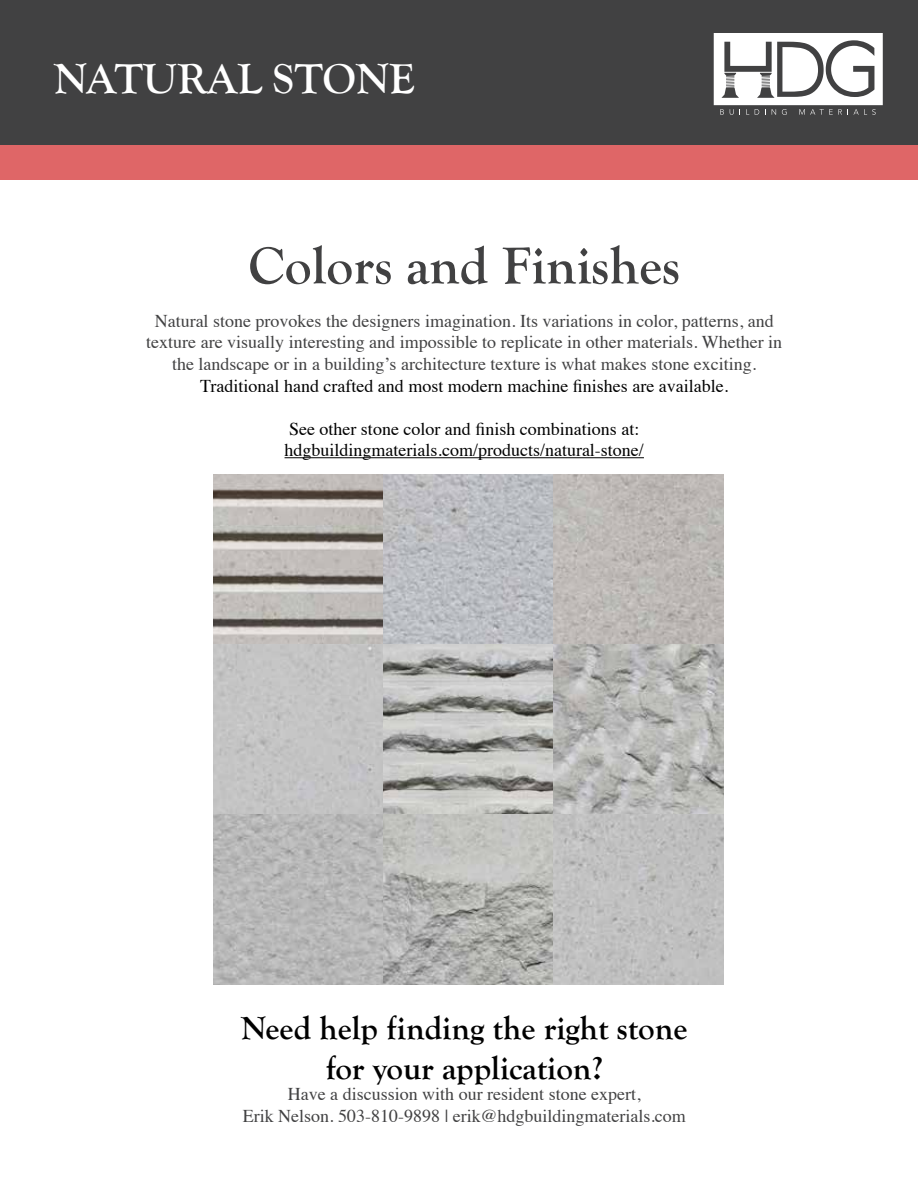
<style>
.page{position:relative;width:918px;height:1188px;background:#fff}
.page>*{position:absolute;margin:0;border:0;box-sizing:border-box;transform-origin:0 0}
.t1{font:700 54px "Goudy Old Style T";color:#414142}
.t2{font:700 43.5px "Goudy Old Style T";color:#fff}
.t3{font:700 33px/39.6px "Goudy Old Style T";color:#000;text-align:center}
.t4{font:18px/21.6px "Times";color:#414142;text-align:center}
.t5{font:18px/21.6px "Times";color:#000}
</style>
<div class="page">
<div style="left:0;top:0;width:918px;height:153px;background:#414142"></div>
<div style="left:0;top:145px;width:918px;height:35px;background:#df6667"></div>
<svg style="left:714px;top:33px;width:169px;height:82px"></svg>
<hr style="left:285px;top:457px;width:359px;height:1px;background:#000">
<img style="left:213px;top:475px;width:511px;height:509px">
<h2 class="t2" style="left:54px;top:52px;width:362px">NATURAL STONE</h2>
<h1 class="t1" style="left:248px;top:245px;width:433px">Colors and Finishes</h1>
<p class="t4" style="left:146px;top:312px;width:637px">Natural stone provokes the designers imagination. Its variations in color, patterns, and texture are visually interesting and impossible to replicate in other materials. Whether in the landscape or in a building’s architecture texture is what makes stone exciting.</p>
<p class="t5" style="left:200px;top:373px;width:530px">Traditional hand crafted and most modern machine finishes are available.</p>
<p class="t5" style="left:285px;top:416px;width:361px">See other stone color and finish combinations at: hdgbuildingmaterials.com/products/natural-stone/</p>
<h3 class="t3" style="left:241px;top:1010px;width:448px">Need help finding the right stone for your application?</h3>
<p class="t4" style="left:243px;top:1085px;width:445px">Have a discussion with our resident stone expert,<br>Erik Nelson. 503-810-9898 | erik@hdgbuildingmaterials.com</p>
</div>
